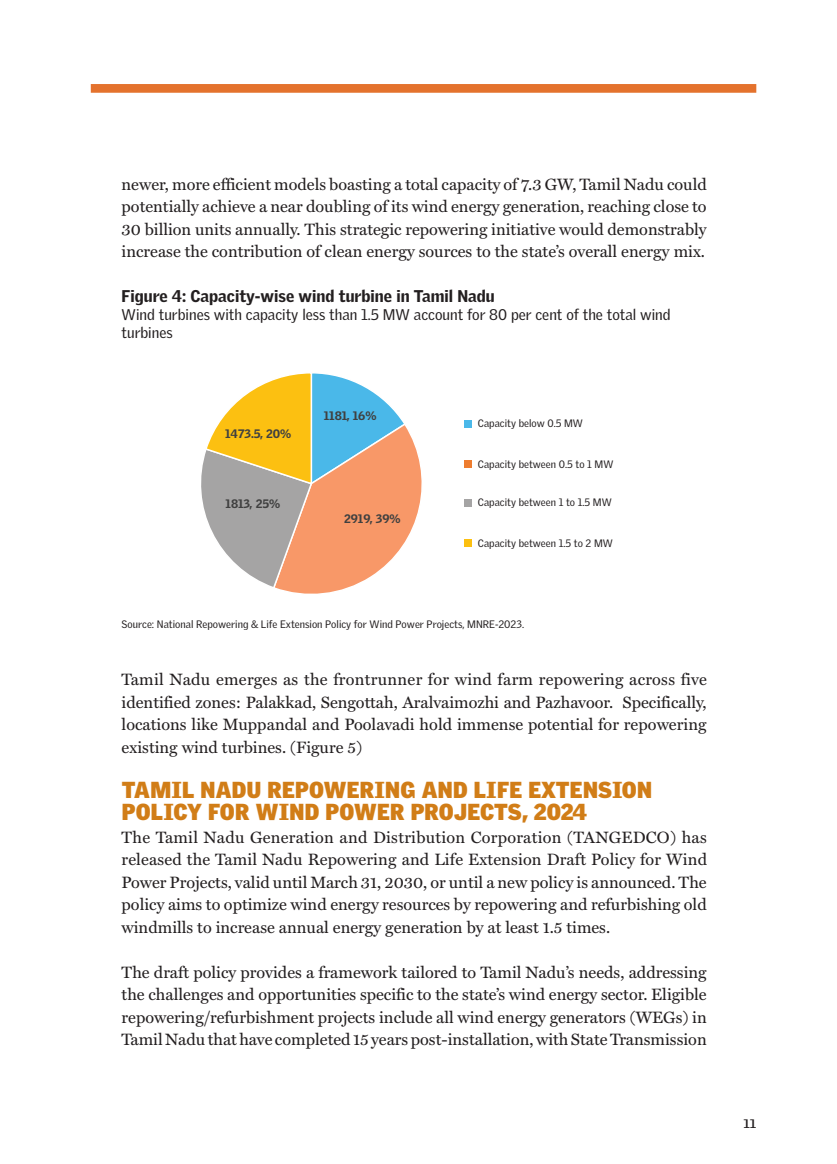
<style>
.page{position:relative;width:837px;height:1164px;background:#fff}
.page>*{position:absolute;margin:0;border:0;box-sizing:border-box;transform-origin:0 0}
._01_CroshedHead_A{font:900 22.5px/22.5px "Griffith Gothic";letter-spacing:.015em;color:#d17d17}
.t1{font:16.5px/22.5px "Miller Text";color:#231f20;text-align:justify}
.Table___Graph_head{font:900 16.5px "Griffith Gothic";color:#231f20}
.Table___Graph_head-2{font:15px/18px "Griffith Gothic";color:#231f20}
.t2{font:900 12px "Griffith Gothic";color:#404040}
.t3{font:700 12px "Griffith Gothic";color:#231f20;scale:1.2 1}
.Source{font:10.5px "Griffith Gothic";color:#231f20}
</style>
<div class="page">
<div style="left:91px;top:84px;width:664px;height:9px;background:#e4722d"></div>
<svg style="left:201px;top:373px;width:221px;height:221px"></svg>
<div style="left:464px;top:420px;width:8px;height:8px;background:#4ab8e9"></div>
<div style="left:464px;top:460px;width:8px;height:7px;background:#ee7d2f"></div>
<div style="left:464px;top:499px;width:8px;height:8px;background:#a5a4a4"></div>
<div style="left:464px;top:539px;width:8px;height:7px;background:#fcc011"></div>
<p class="t1" style="left:121px;top:173px;width:586px">newer, more efficient models boasting a total capacity of 7.3 GW, Tamil Nadu could potentially achieve a near doubling of its wind energy generation, reaching close to 30 billion units annually. This strategic repowering initiative would demonstrably increase the contribution of clean energy sources to the state’s overall energy mix.</p>
<p class="Table___Graph_head" style="left:121px;top:286px;width:374px">Figure 4: Capacity-wise wind turbine in Tamil Nadu</p>
<p class="Table___Graph_head-2" style="left:121px;top:306px;width:550px">Wind turbines with capacity less than 1.5 MW account for 80 per cent of the total wind turbines</p>
<p class="t2" style="left:225px;top:426px;width:68px">1473.5, 20%</p>
<p class="t2" style="left:225px;top:496px;width:56px">1813, 25%</p>
<p class="t2" style="left:323px;top:408px;width:54px">1181, 16%</p>
<p class="t2" style="left:344px;top:511px;width:58px">2919, 39%</p>
<p class="Source" style="left:477px;top:417px;width:107px">Capacity below 0.5 MW</p>
<p class="Source" style="left:477px;top:457px;width:137px">Capacity between 0.5 to 1 MW</p>
<p class="Source" style="left:477px;top:496px;width:135px">Capacity between 1 to 1.5 MW</p>
<p class="Source" style="left:477px;top:536px;width:136px">Capacity between 1.5 to 2 MW</p>
<p class="Source" style="left:121px;top:617px;width:404px">Source: National Repowering &amp; Life Extension Policy for Wind Power Projects, MNRE-2023.</p>
<p class="t1" style="left:121px;top:668px;width:586px">Tamil Nadu emerges as the frontrunner for wind farm repowering across five identified zones: Palakkad, Sengottah, Aralvaimozhi and Pazhavoor. Specifically, locations like Muppandal and Poolavadi hold immense potential for repowering existing wind turbines. (Figure 5)</p>
<p class="_01_CroshedHead_A" style="left:122px;top:777px;width:531px">TAMIL NADU REPOWERING AND LIFE EXTENSION<br>POLICY FOR WIND POWER PROJECTS, 2024</p>
<p class="t1" style="left:121px;top:825px;width:586px">The Tamil Nadu Generation and Distribution Corporation (TANGEDCO) has released the Tamil Nadu Repowering and Life Extension Draft Policy for Wind Power Projects, valid until March 31, 2030, or until a new policy is announced. The policy aims to optimize wind energy resources by repowering and refurbishing old windmills to increase annual energy generation by at least 1.5 times.</p>
<p class="t1" style="left:121px;top:960px;width:586px">The draft policy provides a framework tailored to Tamil Nadu’s needs, addressing the challenges and opportunities specific to the state’s wind energy sector. Eligible repowering/refurbishment projects include all wind energy generators (WEGs) in Tamil Nadu that have completed 15 years post-installation, with State Transmission</p>
<p class="t3" style="left:743px;top:1115px;width:12px">11</p>
</div>
